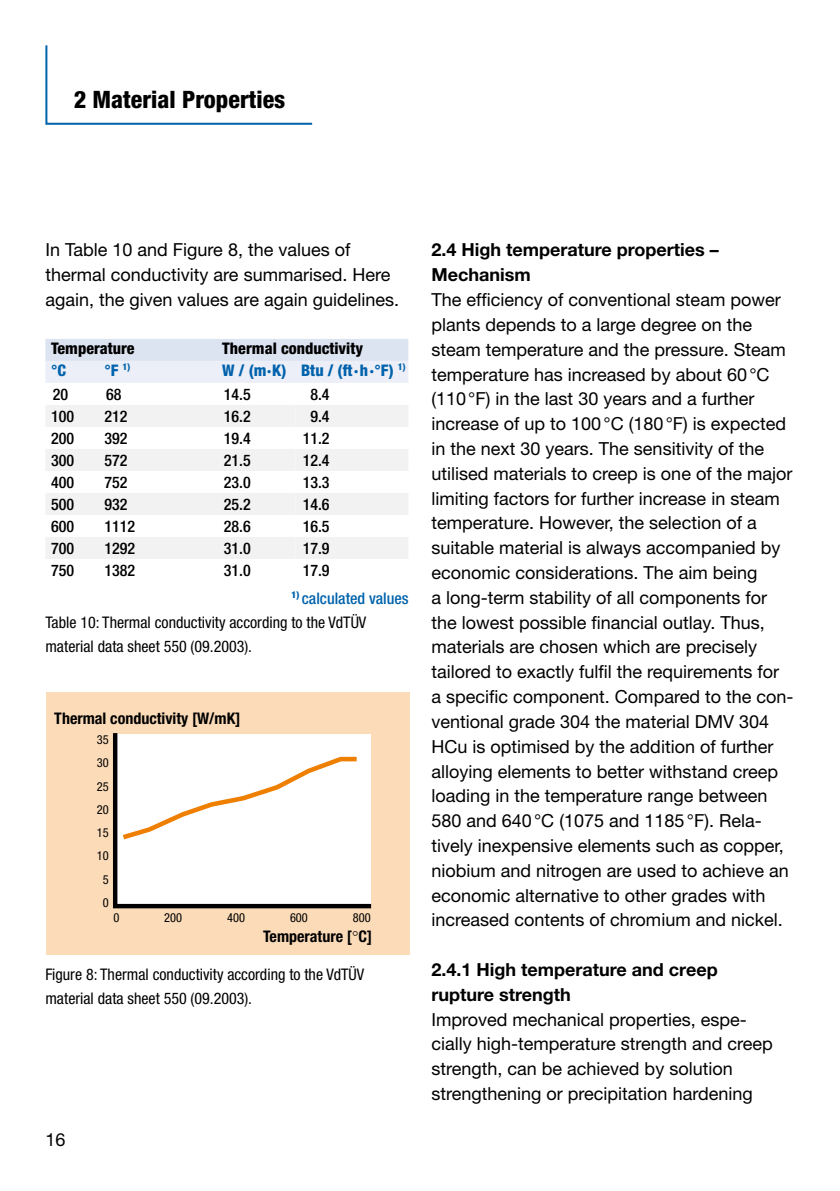
<style>
.page{position:relative;width:840px;height:1191px;background:#fff}
.page>*{position:absolute;margin:0;border:0;box-sizing:border-box;transform-origin:0 0}
.t1{font:800 condensed 24px "Helvetica Neue";color:#000}
.t2{font:18px/24.8px "Helvetica Neue";color:#000}
.t3{font:700 18px/24.8px "Helvetica Neue";color:#000}
.t4{font:condensed 16px/24px "Helvetica Neue";color:#000}
.t5{font:500 condensed 16px "Helvetica Neue";color:#000}
.t6{font:700 condensed 16px "Helvetica Neue";color:#000}
.t7{font:800 condensed 16px "Helvetica Neue";color:#000}
.t8{font:800 condensed 16px "Helvetica Neue";color:#0062ac}
.t9{font:condensed 12.4px/23.2px "Helvetica Neue";color:#000;text-align:center}
.s1{font-weight:500;color:#0062ac}
</style>
<div class="page">
<svg style="left:45px;top:339px;width:363px;height:220px"></svg>
<div style="left:46px;top:693px;width:363px;height:262px;background:#fcdbb8"></div>
<svg style="left:113px;top:733px;width:259px;height:176px"></svg>
<div style="left:118px;top:754px;width:243px;height:88px;background:#fff"></div>
<svg style="left:45px;top:45px;width:268px;height:80px"></svg>
<h1 class="t1" style="left:74px;top:84px;width:213px">2 Material Properties</h1>
<p class="t2" style="left:45px;top:237px;width:355px">In Table 10 and Figure 8, the values of thermal conductivity are summarised. Here again, the given values are again guidelines.</p>
<p class="t7" style="left:51px;top:338px;width:85px">Temperature</p>
<p class="t7" style="left:222px;top:338px;width:142px">Thermal conductivity</p>
<p class="t8" style="left:51px;top:360px;width:16px">°C</p>
<p class="t8" style="left:104px;top:360px;width:28px">°F <sup>1)</sup></p>
<p class="t8" style="left:222px;top:360px;width:185px">W / (m·K) Btu / (ft·h·°F) <sup>1)</sup></p>
<p class="t5" style="left:53px;top:385px;width:17px">20</p>
<p class="t5" style="left:106px;top:385px;width:17px">68</p>
<p class="t5" style="left:224px;top:385px;width:28px">14.5</p>
<p class="t5" style="left:310px;top:385px;width:21px">8.4</p>
<p class="t5" style="left:51px;top:407px;width:25px">100</p>
<p class="t5" style="left:104px;top:407px;width:25px">212</p>
<p class="t5" style="left:224px;top:407px;width:28px">16.2</p>
<p class="t5" style="left:310px;top:407px;width:21px">9.4</p>
<p class="t5" style="left:51px;top:429px;width:25px">200</p>
<p class="t5" style="left:104px;top:429px;width:25px">392</p>
<p class="t5" style="left:224px;top:429px;width:28px">19.4</p>
<p class="t5" style="left:302px;top:429px;width:28px">11.2</p>
<p class="t5" style="left:51px;top:451px;width:25px">300</p>
<p class="t5" style="left:104px;top:451px;width:25px">572</p>
<p class="t5" style="left:224px;top:451px;width:28px">21.5</p>
<p class="t5" style="left:302px;top:451px;width:28px">12.4</p>
<p class="t5" style="left:51px;top:473px;width:25px">400</p>
<p class="t5" style="left:104px;top:473px;width:25px">752</p>
<p class="t5" style="left:224px;top:473px;width:28px">23.0</p>
<p class="t5" style="left:302px;top:473px;width:28px">13.3</p>
<p class="t5" style="left:51px;top:495px;width:25px">500</p>
<p class="t5" style="left:104px;top:495px;width:25px">932</p>
<p class="t5" style="left:224px;top:495px;width:28px">25.2</p>
<p class="t5" style="left:302px;top:495px;width:28px">14.6</p>
<p class="t5" style="left:51px;top:517px;width:25px">600</p>
<p class="t5" style="left:104px;top:517px;width:32px">1112</p>
<p class="t5" style="left:224px;top:517px;width:28px">28.6</p>
<p class="t5" style="left:302px;top:517px;width:28px">16.5</p>
<p class="t5" style="left:51px;top:539px;width:25px">700</p>
<p class="t5" style="left:104px;top:539px;width:32px">1292</p>
<p class="t5" style="left:224px;top:539px;width:28px">31.0</p>
<p class="t5" style="left:302px;top:539px;width:28px">17.9</p>
<p class="t5" style="left:51px;top:561px;width:25px">750</p>
<p class="t5" style="left:104px;top:561px;width:32px">1382</p>
<p class="t5" style="left:224px;top:561px;width:28px">31.0</p>
<p class="t5" style="left:302px;top:561px;width:28px">17.9</p>
<p class="t4" style="left:45px;top:586px;width:364px;text-indent:246px"><sup>1)</sup> <span class="s1">calculated values<br></span>Table 10: Thermal conductivity according to the VdTÜV material data sheet 550 (09.2003).</p>
<p class="t6" style="left:54px;top:709px;width:187px">Thermal conductivity [W/mK]</p>
<p class="t9" style="left:97px;top:728px;width:13px">35</p>
<p class="t9" style="left:97px;top:751px;width:13px">30</p>
<p class="t9" style="left:97px;top:774px;width:13px">25</p>
<p class="t9" style="left:97px;top:797px;width:13px">20</p>
<p class="t9" style="left:97px;top:821px;width:13px">15</p>
<p class="t9" style="left:97px;top:844px;width:13px">10<br>5</p>
<p class="t9" style="left:103px;top:890px;width:7px">0</p>
<p class="t9" style="left:113px;top:905px;width:7px">0</p>
<p class="t9" style="left:164px;top:905px;width:19px">200</p>
<p class="t9" style="left:227px;top:905px;width:19px">400</p>
<p class="t9" style="left:290px;top:905px;width:19px">600</p>
<p class="t9" style="left:352px;top:905px;width:19px">800</p>
<p class="t6" style="left:263px;top:926px;width:110px">Temperature [ C]</p>
<p class="t4" style="left:45px;top:962px;width:320px">Figure 8: Thermal conductivity according to the VdTÜV material data sheet 550 (09.2003).</p>
<p class="t2" style="left:45px;top:1126px;width:22px">16</p>
<p class="t3" style="left:431px;top:237px;width:289px">2.4 High temperature properties –<br>Mechanism</p>
<p class="t2" style="left:431px;top:287px;width:363px">The efficiency of conventional steam power plants depends to a large degree on the steam temperature and the pressure. Steam temperature has increased by about 60°C (110°F) in the last 30 years and a further increase of up to 100°C (180°F) is expected in the next 30 years. The sensitivity of the utilised materials to creep is one of the major limiting factors for further increase in steam temperature. However, the selection of a suitable material is always accompanied by economic considerations. The aim being<br>a long-term stability of all components for the lowest possible financial outlay. Thus, materials are chosen which are precisely tailored to exactly fulfil the requirements for<br>a specific component. Compared to the con&shy;ventional grade 304 the material DMV 304<br>HCu is optimised by the addition of further alloying elements to better withstand creep loading in the temperature range between 580 and 640°C (1075 and 1185°F). Rela&shy;tively inexpensive elements such as copper, niobium and nitrogen are used to achieve an economic alternative to other grades with increased contents of chromium and nickel.</p>
<p class="t3" style="left:431px;top:956px;width:288px">2.4.1 High temperature and creep rupture strength</p>
<p class="t2" style="left:431px;top:1006px;width:343px">Improved mechanical properties, espe&shy;cially high-temperature strength and creep strength, can be achieved by solution strengthening or precipitation hardening</p>
</div>
